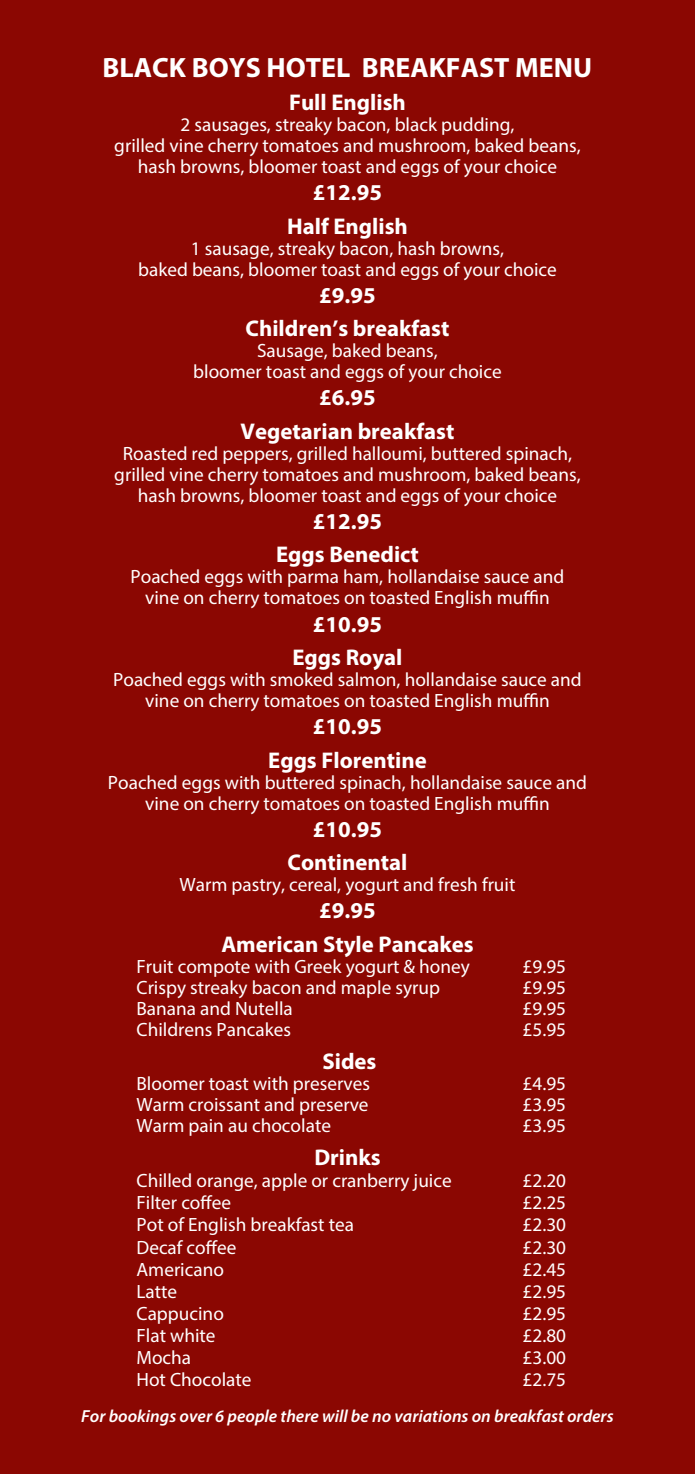
<style>
.page{position:relative;width:695px;height:1474px;background:#fff}
.page>*{position:absolute;margin:0;border:0;box-sizing:border-box;transform-origin:0 0}
.t1{font:700 28px "Myriad Pro";color:#fff}
.t2{font:700 22.75px/33.2px "Myriad Pro";color:#fff;text-align:center}
.t3{font:19.25px/21px "Myriad Pro";color:#fff;text-align:center}
.t4{font:italic 600 17.5px "Myriad Pro";color:#fff}
</style>
<div class="page">
<div style="left:0;top:0;width:694px;height:1473px;background:#8b0702"></div>
<h1 class="t1" style="left:103px;top:49px;width:491px">BLACK BOYS HOTEL BREAKFAST MENU</h1>
<p class="t2" style="left:289px;top:85px;width:118px">Full English</p>
<p class="t3" style="left:114px;top:114px;width:468px">2 sausages, streaky bacon, black pudding,<br>grilled vine cherry tomatoes and mushroom, baked beans, hash browns, bloomer toast and eggs of your choice</p>
<p class="t2" style="left:287px;top:175px;width:122px">£12.95<br>Half English</p>
<p class="t3" style="left:138px;top:237px;width:420px">1 sausage, streaky bacon, hash browns,<br>baked beans, bloomer toast and eggs of your choice</p>
<p class="t2" style="left:245px;top:278px;width:205px">£9.95<br>Children’s breakfast</p>
<p class="t3" style="left:193px;top:340px;width:310px">Sausage, baked beans,<br>bloomer toast and eggs of your choice</p>
<p class="t2" style="left:240px;top:380px;width:215px">£6.95<br>Vegetarian breakfast</p>
<p class="t3" style="left:114px;top:442px;width:468px">Roasted red peppers, grilled halloumi, buttered spinach, grilled vine cherry tomatoes and mushroom, baked beans, hash browns, bloomer toast and eggs of your choice</p>
<p class="t2" style="left:276px;top:504px;width:144px">£12.95<br>Eggs Benedict</p>
<p class="t3" style="left:130px;top:566px;width:435px">Poached eggs with parma ham, hollandaise sauce and vine on cherry tomatoes on toasted English muffin</p>
<p class="t2" style="left:292px;top:606px;width:112px">£10.95<br>Eggs Royal</p>
<p class="t3" style="left:113px;top:668px;width:470px">Poached eggs with smoked salmon, hollandaise sauce and vine on cherry tomatoes on toasted English muffin</p>
<p class="t2" style="left:268px;top:709px;width:160px">£10.95<br>Eggs Florentine</p>
<p class="t3" style="left:108px;top:771px;width:480px">Poached eggs with buttered spinach, hollandaise sauce and vine on cherry tomatoes on toasted English muffin</p>
<p class="t2" style="left:287px;top:811px;width:121px">£10.95<br>Continental</p>
<p class="t3" style="left:179px;top:873px;width:337px">Warm pastry, cereal, yogurt and fresh fruit</p>
<p class="t2" style="left:221px;top:893px;width:254px">£9.95<br>American Style Pancakes</p>
<p class="t3" style="left:136px;top:955px;width:335px">Fruit compote with Greek yogurt &amp; honey</p>
<p class="t3" style="left:522px;top:955px;width:45px">£9.95</p>
<p class="t3" style="left:136px;top:976px;width:305px">Crispy streaky bacon and maple syrup</p>
<p class="t3" style="left:522px;top:976px;width:45px">£9.95</p>
<p class="t3" style="left:136px;top:997px;width:158px">Banana and Nutella</p>
<p class="t3" style="left:522px;top:997px;width:45px">£9.95</p>
<p class="t3" style="left:136px;top:1018px;width:156px">Childrens Pancakes</p>
<p class="t3" style="left:522px;top:1018px;width:45px">£5.95</p>
<p class="t2" style="left:322px;top:1043px;width:55px">Sides</p>
<p class="t3" style="left:136px;top:1072px;width:235px">Bloomer toast with preserves</p>
<p class="t3" style="left:522px;top:1072px;width:45px">£4.95</p>
<p class="t3" style="left:136px;top:1093px;width:233px">Warm croissant and preserve</p>
<p class="t3" style="left:522px;top:1093px;width:45px">£3.95</p>
<p class="t3" style="left:136px;top:1114px;width:196px">Warm pain au chocolate</p>
<p class="t3" style="left:522px;top:1114px;width:45px">£3.95</p>
<p class="t2" style="left:314px;top:1140px;width:68px">Drinks</p>
<p class="t3" style="left:136px;top:1170px;width:316px">Chilled orange, apple or cranberry juice</p>
<p class="t3" style="left:522px;top:1170px;width:45px">£2.20</p>
<p class="t3" style="left:136px;top:1192px;width:96px">Filter coffee</p>
<p class="t3" style="left:522px;top:1192px;width:45px">£2.25</p>
<p class="t3" style="left:136px;top:1214px;width:219px">Pot of English breakfast tea</p>
<p class="t3" style="left:522px;top:1214px;width:45px">£2.30</p>
<p class="t3" style="left:136px;top:1236px;width:101px">Decaf coffee</p>
<p class="t3" style="left:522px;top:1236px;width:45px">£2.30</p>
<p class="t3" style="left:136px;top:1258px;width:89px">Americano</p>
<p class="t3" style="left:522px;top:1258px;width:45px">£2.45</p>
<p class="t3" style="left:136px;top:1280px;width:42px">Latte</p>
<p class="t3" style="left:522px;top:1280px;width:45px">£2.95</p>
<p class="t3" style="left:136px;top:1302px;width:89px">Cappucino</p>
<p class="t3" style="left:522px;top:1302px;width:45px">£2.95</p>
<p class="t3" style="left:136px;top:1324px;width:81px">Flat white</p>
<p class="t3" style="left:522px;top:1324px;width:45px">£2.80</p>
<p class="t3" style="left:136px;top:1346px;width:56px">Mocha</p>
<p class="t3" style="left:522px;top:1346px;width:45px">£3.00</p>
<p class="t3" style="left:136px;top:1368px;width:117px">Hot Chocolate</p>
<p class="t3" style="left:522px;top:1368px;width:45px">£2.75</p>
<p class="t4" style="left:81px;top:1404px;width:533px">For bookings over 6 people there will be no variations on breakfast orders</p>
</div>
